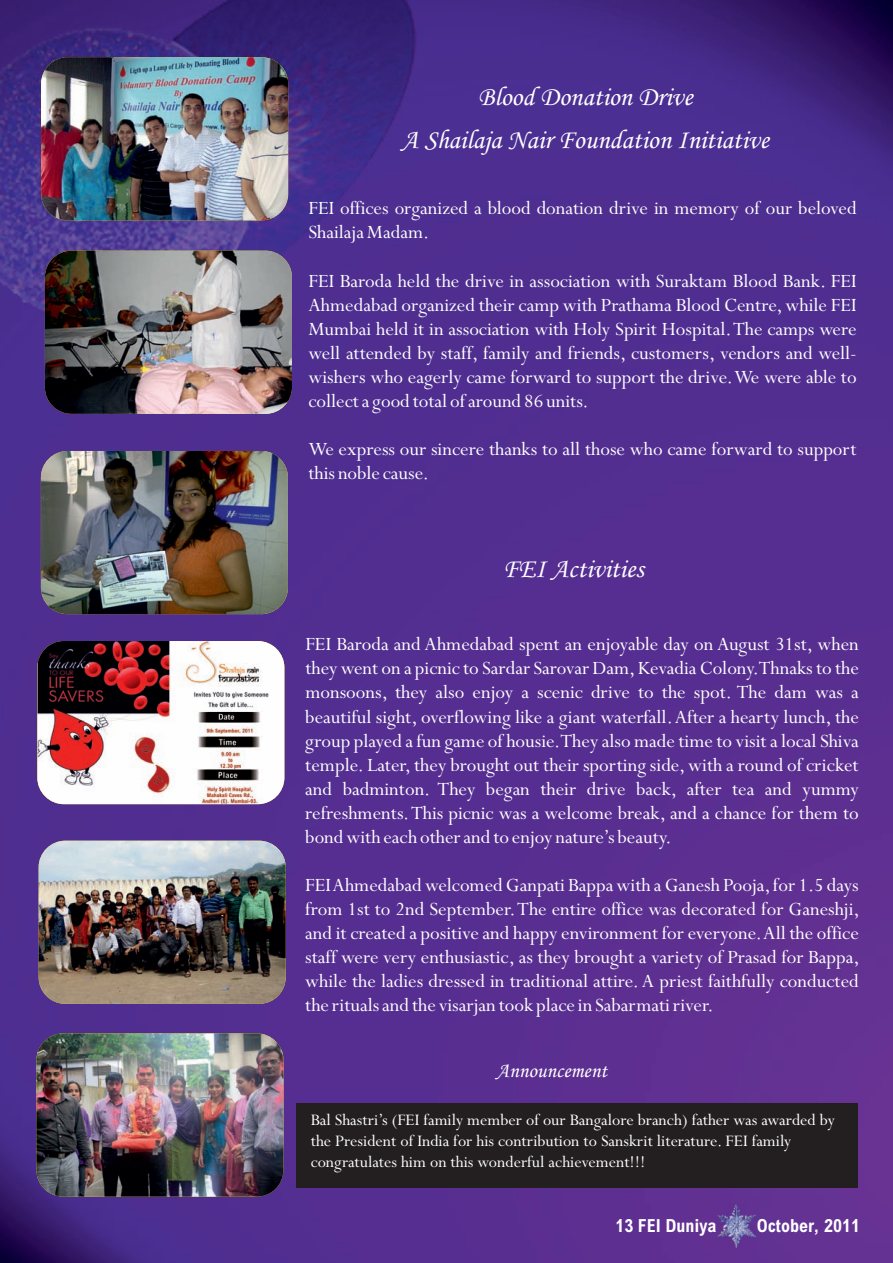
<style>
.page{position:relative;width:893px;height:1263px;background:#fff}
.page>*{position:absolute;margin:0;border:0;box-sizing:border-box;transform-origin:0 0}
.t1{font:27px "Monotype Corsiva";color:#fff}
.t2{font:21px/24px "Perpetua";color:#fff;text-align:justify}
.t3{font:21px "Monotype Corsiva";color:#fff}
.t4{font:18px/20.7px "Perpetua";color:#fff}
.t5{font:700 condensed 18px "Arial";color:#fff}
</style>
<div class="page">
<img style="left:0;top:0;width:893px;height:1263px">
<img style="left:717px;top:1204px;width:38px;height:44px">
<div style="left:296px;top:1103px;width:562px;height:85px;background:#231f20"></div>
<img style="left:41px;top:57px;width:247px;height:163px;border-radius:27px">
<img style="left:45px;top:251px;width:247px;height:163px;border-radius:27px">
<img style="left:41px;top:451px;width:247px;height:163px;border-radius:27px">
<img style="left:39px;top:841px;width:247px;height:163px;border-radius:27px">
<img style="left:36px;top:1033px;width:247px;height:163px;border-radius:27px">
<img style="left:37px;top:641px;width:247px;height:163px;border-radius:27px">
<p class="t1" style="left:478px;top:87px;width:216px">Blood Donation Drive</p>
<p class="t1" style="left:402px;top:130px;width:369px">A Shailaja Nair Foundation Initiative</p>
<p class="t2" style="left:308px;top:199px;width:550px">FEI offices organized a blood donation drive in memory of our beloved<br>Shailaja Madam.</p>
<p class="t2" style="left:308px;top:271px;width:550px">FEI Baroda held the drive in association with Suraktam Blood Bank. FEI Ahmedabad organized their camp with Prathama Blood Centre, while FEI Mumbai held it in association with Holy Spirit Hospital. The camps were well attended by staff, family and friends, customers, vendors and well&shy;wishers who eagerly came forward to support the drive. We were able to collect a good total of around 86 units.</p>
<p class="t2" style="left:308px;top:440px;width:550px">We express our sincere thanks to all those who came forward to support this noble cause.</p>
<p class="t1" style="left:503px;top:558px;width:142px">FEI Activities</p>
<p class="t2" style="left:305px;top:635px;width:555px">FEI Baroda and Ahmedabad spent an enjoyable day on August 31st, when they went on a picnic to Sardar Sarovar Dam, Kevadia Colony. Thnaks to the monsoons, they also enjoy a scenic drive to the spot. The dam was a beautiful sight, overflowing like a giant waterfall. After a hearty lunch, the group played a fun game of housie. They also made time to visit a local Shiva temple. Later, they brought out their sporting side, with a round of cricket and badminton. They began their drive back, after tea and yummy refreshments. This picnic was a welcome break, and a chance for them to bond with each other and to enjoy nature’s beauty.</p>
<p class="t2" style="left:305px;top:875px;width:556px">FEI Ahmedabad welcomed Ganpati Bappa with a Ganesh Pooja, for 1.5 days from 1st to 2nd September. The entire office was decorated for Ganeshji, and it created a positive and happy environment for everyone. All the office staff were very enthusiastic, as they brought a variety of Prasad for Bappa, while the ladies dressed in traditional attire. A priest faithfully conducted the rituals and the visarjan took place in Sabarmati river.</p>
<p class="t3" style="left:496px;top:1062px;width:112px">Announcement</p>
<p class="t4" style="left:311px;top:1112px;width:526px">Bal Shastri’s (FEI family member of our Bangalore branch) father was awarded by the President of India for his contribution to Sanskrit literature. FEI family congratulates him on this wonderful achievement!!!</p>
<p class="t5" style="left:615px;top:1219px;width:102px">13 FEI Duniya</p>
<p class="t5" style="left:757px;top:1219px;width:105px">October, 2011</p>
</div>
